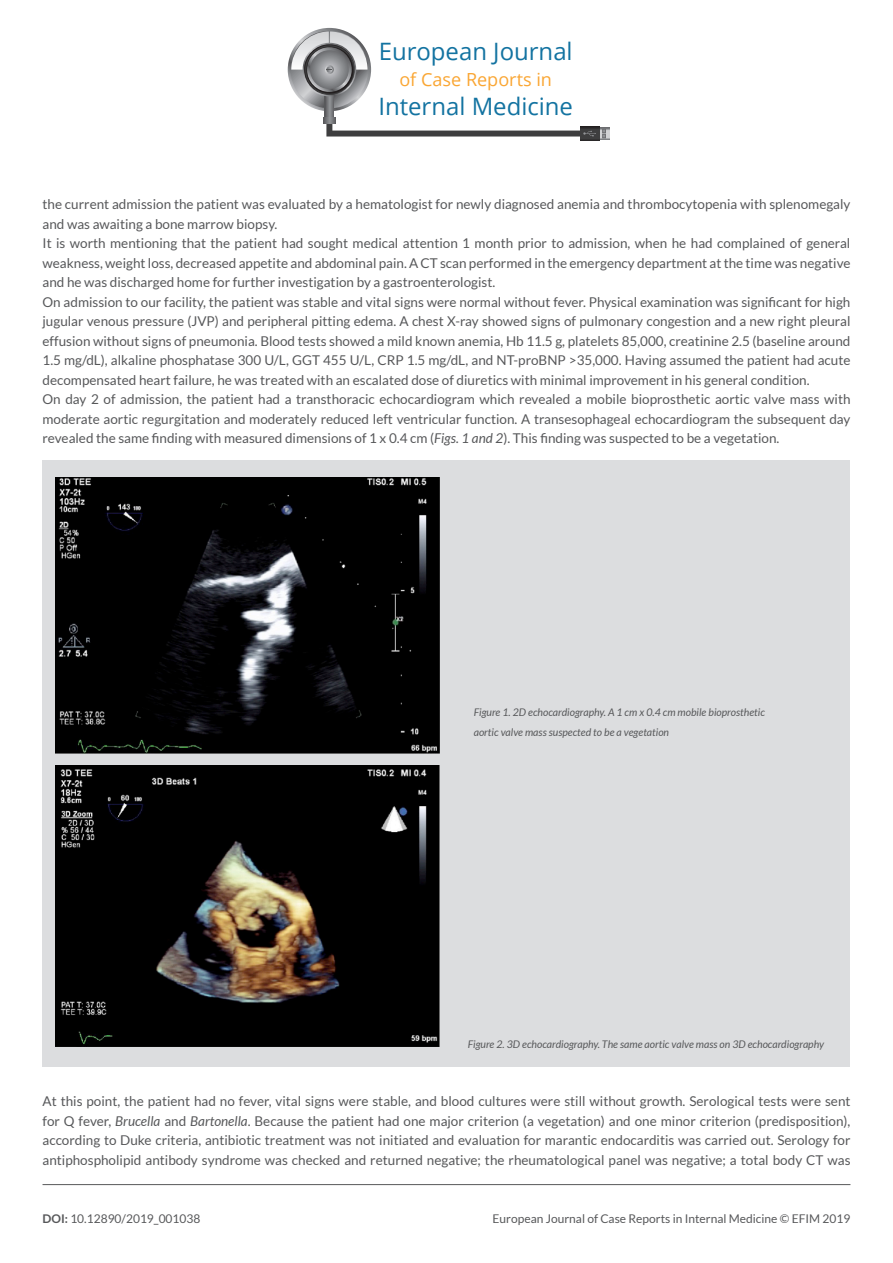
<style>
.page{position:relative;width:893px;height:1263px;background:#fff}
.page>*{position:absolute;margin:0;border:0;box-sizing:border-box;transform-origin:0 0}
.t1{font:24px "Open Sans";color:#1373a1}
.t2{font:18px "Open Sans";color:#faa633}
.TESTO_ARTICOLO{font:13.5px/19.5px "Lato";color:#57585a;text-align:justify}
.t3{font:12px "Lato";color:#57585a}
.DIDASCALIA{font:italic 10.5px/19.5px "Lato";color:#57585a}
.s1{font-style:italic}
.s2{font-weight:700}
</style>
<div class="page">
<svg style="left:288px;top:28px;width:83px;height:83px"></svg>
<svg style="left:291px;top:31px;width:77px;height:77px"></svg>
<svg style="left:325px;top:96px;width:9px;height:21px"></svg>
<svg style="left:303px;top:43px;width:53px;height:53px"></svg>
<svg style="left:304px;top:44px;width:51px;height:51px"></svg>
<svg style="left:307px;top:47px;width:45px;height:45px"></svg>
<svg style="left:310px;top:50px;width:39px;height:39px"></svg>
<svg style="left:291px;top:31px;width:76px;height:43px"></svg>
<svg style="left:600px;top:128px;width:10px;height:11px"></svg>
<svg style="left:603px;top:129px;width:2px;height:9px"></svg>
<svg style="left:580px;top:126px;width:20px;height:15px"></svg>
<svg style="left:323px;top:117px;width:273px;height:20px"></svg>
<hr style="left:43px;top:1184px;width:807px;height:1px;background:#57585a">
<div style="left:43px;top:460px;width:807px;height:607px;background:#dcdddf"></div>
<img style="left:55px;top:478px;width:385px;height:275px">
<img style="left:55px;top:766px;width:385px;height:280px">
<h1 class="t1" style="left:379px;top:35px;width:196px">European Journal</h1>
<h2 class="t2" style="left:399px;top:67px;width:154px">of Case Reports in</h2>
<h1 class="t1" style="left:378px;top:89px;width:196px">Internal Medicine</h1>
<p class="TESTO_ARTICOLO" style="left:43px;top:194px;width:809px">the current admission the patient was evaluated by a hematologist for newly diagnosed anemia and thrombocytopenia with splenomegaly and was awaiting a bone marrow biopsy.</p>
<p class="TESTO_ARTICOLO" style="left:43px;top:233px;width:809px">It is worth mentioning that the patient had sought medical attention 1 month prior to admission, when he had complained of general weakness, weight loss, decreased appetite and abdominal pain. A CT scan performed in the emergency department at the time was negative and he was discharged home for further investigation by a gastroenterologist.</p>
<p class="TESTO_ARTICOLO" style="left:43px;top:292px;width:809px">On admission to our facility, the patient was stable and vital signs were normal without fever. Physical examination was significant for high jugular venous pressure (JVP) and peripheral pitting edema. A chest X-ray showed signs of pulmonary congestion and a new right pleural effusion without signs of pneumonia. Blood tests showed a mild known anemia, Hb 11.5 g, platelets 85,000, creatinine 2.5 (baseline around 1.5 mg/dL), alkaline phosphatase 300 U/L, GGT 455 U/L, CRP 1.5 mg/dL, and NT-proBNP &gt;35,000. Having assumed the patient had acute decompensated heart failure, he was treated with an escalated dose of diuretics with minimal improvement in his general condition.</p>
<p class="TESTO_ARTICOLO" style="left:43px;top:389px;width:809px">On day 2 of admission, the patient had a transthoracic echocardiogram which revealed a mobile bioprosthetic aortic valve mass with moderate aortic regurgitation and moderately reduced left ventricular function. A transesophageal echocardiogram the subsequent day revealed the same finding with measured dimensions of 1 x 0.4 cm (<span class="s1">Figs. 1 and 2</span>). This finding was suspected to be a vegetation.</p>
<p class="DIDASCALIA" style="left:474px;top:703px;width:293px">Figure 1. 2D echocardiography. A 1 cm x 0.4 cm mobile bioprosthetic aortic valve mass suspected to be a vegetation</p>
<p class="DIDASCALIA" style="left:468px;top:1034px;width:358px">Figure 2. 3D echocardiography. The same aortic valve mass on 3D echocardiography</p>
<p class="TESTO_ARTICOLO" style="left:43px;top:1091px;width:809px">At this point, the patient had no fever, vital signs were stable, and blood cultures were still without growth. Serological tests were sent for Q fever, <span class="s1">Brucella</span> and <span class="s1">Bartonella</span>. Because the patient had one major criterion (a vegetation) and one minor criterion (predisposition), according to Duke criteria, antibiotic treatment was not initiated and evaluation for marantic endocarditis was carried out. Serology for antiphospholipid antibody syndrome was checked and returned negative; the rheumatological panel was negative; a total body CT was</p>
<p class="t3" style="left:43px;top:1212px;width:159px"><span class="s2">DOI:</span> 10.12890/2019_001038</p>
<p class="t3" style="left:493px;top:1212px;width:359px">European Journal of Case Reports in Internal Medicine © EFIM 2019</p>
</div>
